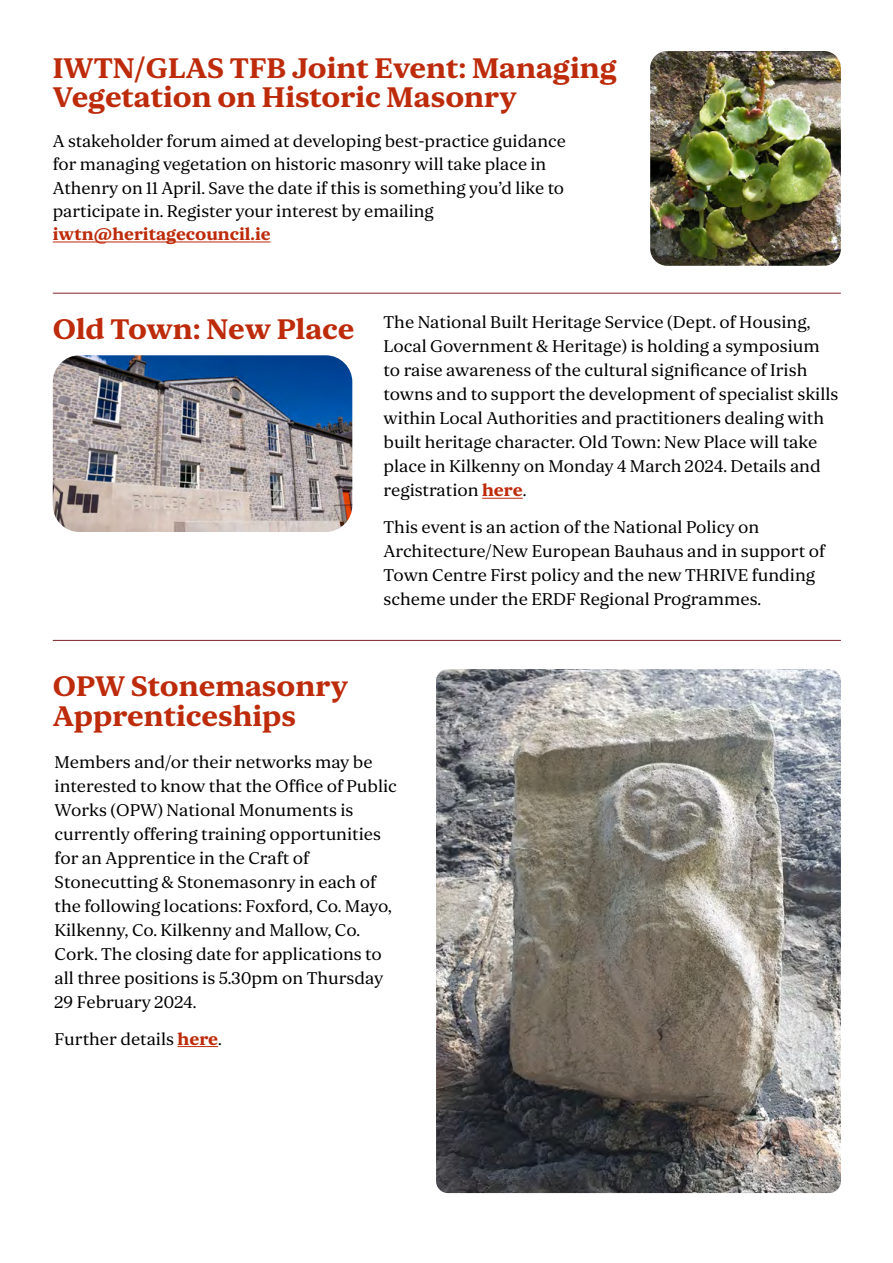
<style>
.page{position:relative;width:893px;height:1263px;background:#fff}
.page>*{position:absolute;margin:0;border:0;box-sizing:border-box;transform-origin:0 0}
.t1{font:700 30px/30px "Orbikular";color:#bd2b0b}
.t2{font:18px/24px "Orbikular";color:#000}
.t3{font:700 18px "Orbikular";color:#bd2b0b}
.s1{font-weight:700;color:#bd2b0b}
</style>
<div class="page">
<img style="left:436px;top:669px;width:405px;height:524px">
<hr style="left:482px;top:498px;width:41px;height:1px;background:#bd2b0b">
<hr style="left:178px;top:1046px;width:40px;height:1px;background:#bd2b0b">
<img style="left:650px;top:51px;width:191px;height:215px">
<img style="left:53px;top:355px;width:299px;height:177px">
<hr style="left:53px;top:293px;width:788px;height:1px;background:#7f2529">
<hr style="left:53px;top:640px;width:788px;height:1px;background:#7f2529">
<hr style="left:53px;top:241px;width:218px;height:1px;background:#bd2b0b">
<h1 class="t1" style="left:53px;top:52px;width:566px;line-height:28.5px">IWTN/GLAS TFB Joint Event: Managing<br>Vegetation on Historic Masonry</h1>
<p class="t2" style="left:53px;top:129px;width:514px;line-height:23.2px">A stakeholder forum aimed at developing best-practice guidance for managing vegetation on historic masonry will take place in Athenry on 11 April. Save the date if this is something you’d like to participate in. Register your interest by emailing</p>
<p class="t3" style="left:53px;top:221px;width:219px">iwtn@heritagecouncil.ie</p>
<h1 class="t1" style="left:53px;top:312px;width:303px">Old Town: New Place</h1>
<h1 class="t1" style="left:53px;top:670px;width:297px">OPW Stonemasonry<br>Apprenticeships</h1>
<p class="t2" style="left:384px;top:309px;width:456px">The National Built Heritage Service (Dept. of Housing, Local Government &amp; Heritage) is holding a symposium to raise awareness of the cultural significance of Irish towns and to support the development of specialist skills within Local Authorities and practitioners dealing with built heritage character. Old Town: New Place will take place in Kilkenny on Monday 4 March 2024. Details and registration <span class="s1">here</span>.</p>
<p class="t2" style="left:384px;top:514px;width:443px">This event is an action of the National Policy on Architecture/New European Bauhaus and in support of Town Centre First policy and the new THRIVE funding scheme under the ERDF Regional Programmes.</p>
<p class="t2" style="left:55px;top:749px;width:344px">Members and/or their networks may be interested to know that the Office of Public Works (OPW) National Monuments is currently offering training opportunities for an Apprentice in the Craft of Stonecutting &amp; Stonemasonry in each of the following locations: Foxford, Co. Mayo, Kilkenny, Co. Kilkenny and Mallow, Co.<br>Cork. The closing date for applications to all three positions is 5.30pm on Thursday 29 February 2024.</p>
<p class="t2" style="left:55px;top:1026px;width:169px">Further details <span class="s1">here</span>.</p>
</div>
